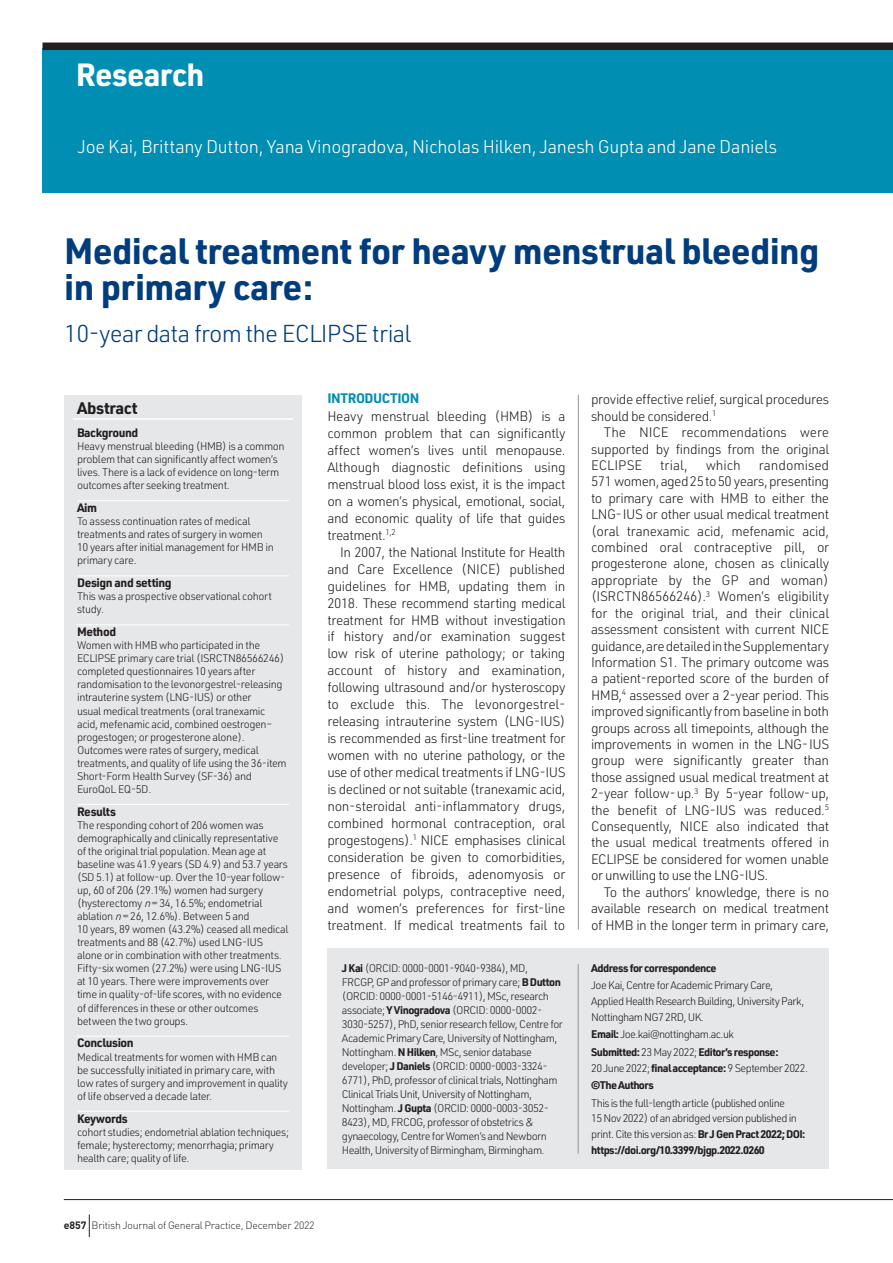
<style>
.page{position:relative;width:893px;height:1263px;background:#fff}
.page>*{position:absolute;margin:0;border:0;box-sizing:border-box;transform-origin:0 0}
.t1{font:700 36px/36px "URWDIN";letter-spacing:-.02em;color:#013d7d}
.t2{font:700 31.5px "URWDIN";letter-spacing:-.025em;color:#fff}
.t3{font:300 24px "URWDIN";letter-spacing:-.035em;color:#013d7d}
.t4{font:300 18px "URWDIN";letter-spacing:-.015em;color:#fff}
.t5{font:700 16.5px "URWDIN";letter-spacing:-.02em;color:#231f20}
.t6{font:300 13.5px/16.4px "URWDIN";letter-spacing:-.03em;color:#231f20;text-align:justify}
.t7{font:700 13.5px "URWDIN";letter-spacing:-.035em;color:#008fb3}
.t8{font:700 12px "URWDIN";letter-spacing:-.035em;color:#231f20}
.t9{font:300 10.8px/13px "URWDIN";letter-spacing:-.035em;color:#231f20}
.t10{font:300 10.8px/15.6px "URWDIN";letter-spacing:-.055em;color:#231f20}
.t11{font:700 10.8px/17.7px "URWDIN";letter-spacing:-.055em;color:#231f20}
.t12{font:300 10.5px "DIN";letter-spacing:-.025em;color:#231f20}
.s1{font-style:italic}
.s2{font-weight:700}
.s3{font-weight:300}
</style>
<div class="page">
<div style="left:43px;top:48px;width:850px;height:144px;background:#008fb3"></div>
<div style="left:43px;top:43px;width:850px;height:7px;background:#231f20"></div>
<hr style="left:578px;top:395px;width:1px;height:534px;background:#939598">
<div style="left:64px;top:395px;width:238px;height:774px;background:#e6e7e9"></div>
<hr style="left:73px;top:418px;width:220px;height:2px;background:#fff">
<hr style="left:77px;top:500px;width:212px;height:1px;background:#fff">
<hr style="left:77px;top:575px;width:212px;height:1px;background:#fff">
<hr style="left:77px;top:624px;width:212px;height:1px;background:#fff">
<hr style="left:77px;top:804px;width:212px;height:1px;background:#fff">
<hr style="left:77px;top:1036px;width:212px;height:1px;background:#fff">
<hr style="left:77px;top:1111px;width:212px;height:1px;background:#fff">
<div style="left:327px;top:948px;width:502px;height:221px;background:#e6e7e9"></div>
<hr style="left:578px;top:964px;width:1px;height:189px;background:#939598">
<hr style="left:64px;top:1199px;width:829px;height:1px;background:#231f20">
<svg style="left:89px;top:1214px;width:1px;height:23px"></svg>
<h2 class="t2" style="left:76px;top:53px;width:130px">Research</h2>
<h3 class="t4" style="left:78px;top:135px;width:701px">Joe Kai, Brittany Dutton, Yana Vinogradova, Nicholas Hilken, Janesh Gupta and Jane Daniels</h3>
<h1 class="t1" style="left:64px;top:231px;width:757px">Medical treatment for heavy menstrual bleeding in primary care:</h1>
<h3 class="t3" style="left:64px;top:318px;width:348px">10-year data from the ECLIPSE trial</h3>
<p class="t5" style="left:77px;top:397px;width:62px">Abstract</p>
<p class="t8" style="left:77px;top:424px;width:63px">Background</p>
<p class="t9" style="left:77px;top:439px;width:209px">Heavy menstrual bleeding (HMB) is a common problem that can significantly affect women’s lives. There is a lack of evidence on long-term outcomes after seeking treatment.</p>
<p class="t8" style="left:77px;top:500px;width:22px">Aim</p>
<p class="t9" style="left:77px;top:514px;width:198px">To assess continuation rates of medical treatments and rates of surgery in women 10 years after initial management for HMB in primary care.</p>
<p class="t8" style="left:77px;top:575px;width:96px">Design and setting</p>
<p class="t9" style="left:77px;top:590px;width:196px">This was a prospective observational cohort study.</p>
<p class="t8" style="left:77px;top:624px;width:41px">Method</p>
<p class="t9" style="left:77px;top:639px;width:211px">Women with HMB who participated in the ECLIPSE primary care trial (ISRCTN86566246) completed questionnaires 10 years after randomisation to the levonorgestrel-releasing intrauterine system (LNG-IUS) or other<br>usual medical treatments (oral tranexamic acid, mefenamic acid, combined oestrogen– progestogen; or progesterone alone).<br>Outcomes were rates of surgery, medical treatments, and quality of life using the 36-item Short-Form Health Survey (SF-36) and EuroQoL EQ-5D.</p>
<p class="t8" style="left:77px;top:803px;width:40px">Results</p>
<p class="t9" style="left:77px;top:818px;width:213px">The responding cohort of 206 women was demographically and clinically representative of the original trial population. Mean age at baseline was 41.9 years (SD 4.9) and 53.7 years (SD 5.1) at follow-up. Over the 10-year follow&shy;up, 60 of 206 (29.1%) women had surgery (hysterectomy <span class="s1">n</span>= 34, 16.5%; endometrial ablation <span class="s1">n</span>= 26, 12.6%). Between 5 and<br>10 years, 89 women (43.2%) ceased all medical treatments and 88 (42.7%) used LNG-IUS alone or in combination with other treatments.<br>Fifty-six women (27.2%) were using LNG-IUS at 10 years. There were improvements over time in quality-of-life scores, with no evidence of differences in these or other outcomes between the two groups.</p>
<p class="t8" style="left:77px;top:1035px;width:58px">Conclusion</p>
<p class="t9" style="left:77px;top:1050px;width:213px">Medical treatments for women with HMB can be successfully initiated in primary care, with low rates of surgery and improvement in quality of life observed a decade later.</p>
<p class="t8" style="left:77px;top:1110px;width:52px">Keywords</p>
<p class="t9" style="left:77px;top:1125px;width:214px">cohort studies; endometrial ablation techniques; female; hysterectomy; menorrhagia; primary health care; quality of life.</p>
<p class="t7" style="left:327px;top:389px;width:93px">INTRODUCTION</p>
<p class="t6" style="left:327px;top:408px;width:240px;line-height:17px">Heavy menstrual bleeding (HMB) is a common problem that can significantly affect women’s lives until menopause.<br>Although diagnostic definitions using menstrual blood loss exist, it is the impact on a women’s physical, emotional, social, and economic quality of life that guides treatment.<sup>1,2</sup></p>
<p class="t6" style="left:327px;top:543px;width:240px;line-height:17px;text-indent:13px">In 2007, the National Institute for Health and Care Excellence (NICE) published guidelines for HMB, updating them in 2018. These recommend starting medical treatment for HMB without investigation if history and/or examination suggest low risk of uterine pathology; or taking account of history and examination, following ultrasound and/or hysteroscopy to exclude this. The levonorgestrel&shy;releasing intrauterine system (LNG-IUS) is recommended as first-line treatment for women with no uterine pathology, or the use of other medical treatments if LNG-IUS is declined or not suitable (tranexamic acid, non-steroidal anti-inflammatory drugs, combined hormonal contraception, oral progestogens).<sup>1</sup> NICE emphasises clinical consideration be given to comorbidities, presence of fibroids, adenomyosis or endometrial polyps, contraceptive need, and women’s preferences for first-line treatment. If medical treatments fail to</p>
<p class="t6" style="left:591px;top:391px;width:240px">provide effective relief, surgical procedures should be considered.<sup>1</sup></p>
<p class="t6" style="left:591px;top:424px;width:240px;text-indent:13px">The NICE recommendations were supported by findings from the original ECLIPSE</p>
<p class="t6" style="left:591px;top:457px;width:240px;text-indent:168px">randomised 571 women, aged 25 to 50 years, presenting to primary care with HMB to either the LNG- IUS or other usual medical treatment (oral tranexamic acid, mefenamic acid, combined oral contraceptive pill, or progesterone alone, chosen as clinically appropriate by the GP and woman) (ISRCTN86566246).<sup>3</sup> Women’s eligibility for the original trial, and their clinical assessment consistent with current NICE guidance, are detailed in the Supplementary Information S1. The primary outcome was a patient-reported score of the burden of HMB,<sup>4</sup> assessed over a 2-year period. This improved significantly from baseline in both groups across all timepoints, although the improvements in women in the LNG- IUS group were significantly greater than those assigned usual medical treatment at 2-year follow- up.<sup>3</sup> By 5-year follow- up, the benefit of LNG-IUS was reduced.<sup>5<br></sup>Consequently, NICE also indicated that the usual medical treatments offered in ECLIPSE be considered for women unable or unwilling to use the LNG-IUS.</p>
<p class="t6" style="left:591px;top:883px;width:240px;text-indent:13px">To the authors’ knowledge, there is no available research on medical treatment of HMB in the longer term in primary care,</p>
<p class="t6" style="left:660px;top:457px;width:29px">trial,</p>
<p class="t6" style="left:706px;top:457px;width:37px">which</p>
<p class="t9" style="left:342px;top:961px;width:222px;line-height:14px"><span class="s2">J Kai</span> (ORCID: 0000-0001-9040-9384), MD, FRCGP, GP and professor of primary care; <span class="s2">B Dutton </span>(ORCID: 0000-0001-5146-4911), MSc, research associate; <span class="s2">Y Vinogradova</span> (ORCID: 0000-0002- 3030-5257), PhD, senior research fellow, Centre for Academic Primary Care, University of Nottingham, Nottingham. <span class="s2">N Hilken</span>, MSc, senior database developer; <span class="s2">J Daniels</span> (ORCID: 0000-0003-3324- 6771), PhD, professor of clinical trials, Nottingham Clinical Trials Unit, University of Nottingham, Nottingham. <span class="s2">J Gupta</span> (ORCID: 0000-0003-3052- 8423), MD, FRCOG, professor of obstetrics &amp; gynaecology, Centre for Women’s and Newborn Health, University of Birmingham, Birmingham.</p>
<p class="t11" style="left:591px;top:959px;width:127px">Address for correspondence</p>
<p class="t10" style="left:591px;top:977px;width:215px">Joe Kai, Centre for Academic Primary Care,<br>Applied Health Research Building, University Park,<br>Nottingham NG7 2RD, UK.</p>
<p class="t10" style="left:591px;top:1025px;width:189px;line-height:17.7px"><span class="s2">Email:</span> Joe.kai@nottingham.ac.uk<br><span class="s2">Submitted:</span> 23 May 2022; <span class="s2">Editor’s response:</span></p>
<p class="t11" style="left:591px;top:1058px;width:218px"><span class="s3">20 June 2022;</span> final acceptance: <span class="s3">9 September 2022. </span>©The Authors</p>
<p class="t10" style="left:591px;top:1095px;width:216px">This is the full-length article (published online<br>15 Nov 2022) of an abridged version published in print. Cite this version as: <span class="s2">Br J Gen Pract 2022; DOI: https://doi.org/10.3399/bjgp.2022.0260</span></p>
<p class="t12" style="left:64px;top:1219px;width:252px"><span class="s2">e857</span> British Journal of General Practice, December 2022</p>
</div>
